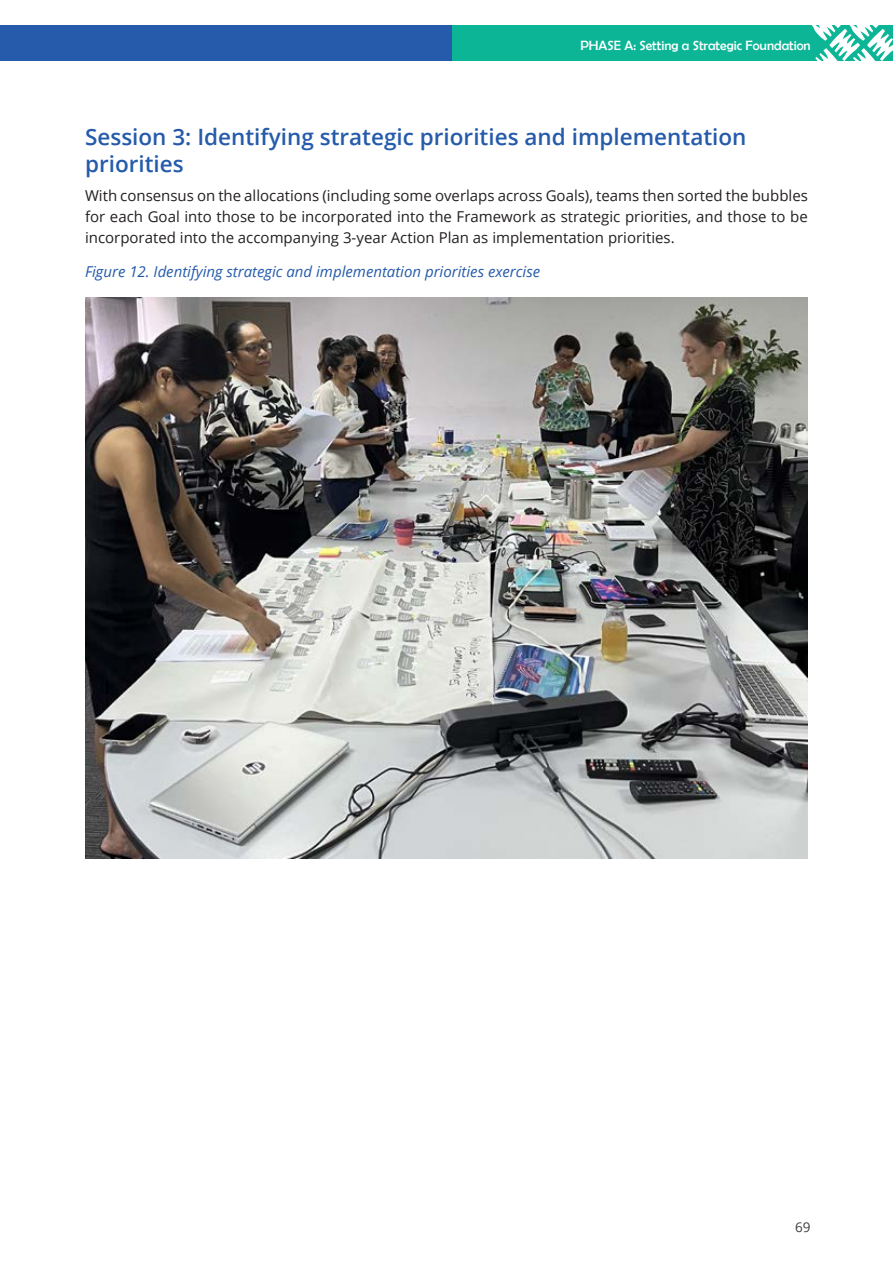
<style>
.page{position:relative;width:893px;height:1263px;background:#fff}
.page>*{position:absolute;margin:0;border:0;box-sizing:border-box;transform-origin:0 0}
.heading_2{font:600 22.5px/27px "Open Sans";color:#255baa}
.t1{font:15px/21px "Open Sans";color:#231f20;text-align:justify}
.Figure{font:italic 15px "Open Sans";color:#255baa}
.t2{font:13.5px "Berlin Sans FB";color:#fff}
.t3{font:13.5px "Open Sans";color:#3e3e3f}
</style>
<div class="page">
<div style="left:0;top:26px;width:453px;height:35px;background:#255baa"></div>
<div style="left:453px;top:26px;width:440px;height:35px;background:#0bb596"></div>
<svg style="left:811px;top:25px;width:82px;height:36px"></svg>
<img style="left:85px;top:298px;width:723px;height:560px">
<p class="t2" style="left:580px;top:38px;width:232px">PHASE A: Setting a Strategic Foundation</p>
<p class="heading_2" style="left:85px;top:123px;width:663px">Session 3: Identifying strategic priorities and implementation priorities</p>
<p class="t1" style="left:85px;top:185px;width:724px">With consensus on the allocations (including some overlaps across Goals), teams then sorted the bubbles for each Goal into those to be incorporated into the Framework as strategic priorities, and those to be incorporated into the accompanying 3-year Action Plan as implementation priorities.</p>
<p class="Figure" style="left:85px;top:261px;width:457px">Figure 12. Identifying strategic and implementation priorities exercise</p>
<p class="t3" style="left:795px;top:1217px;width:17px">69</p>
</div>
